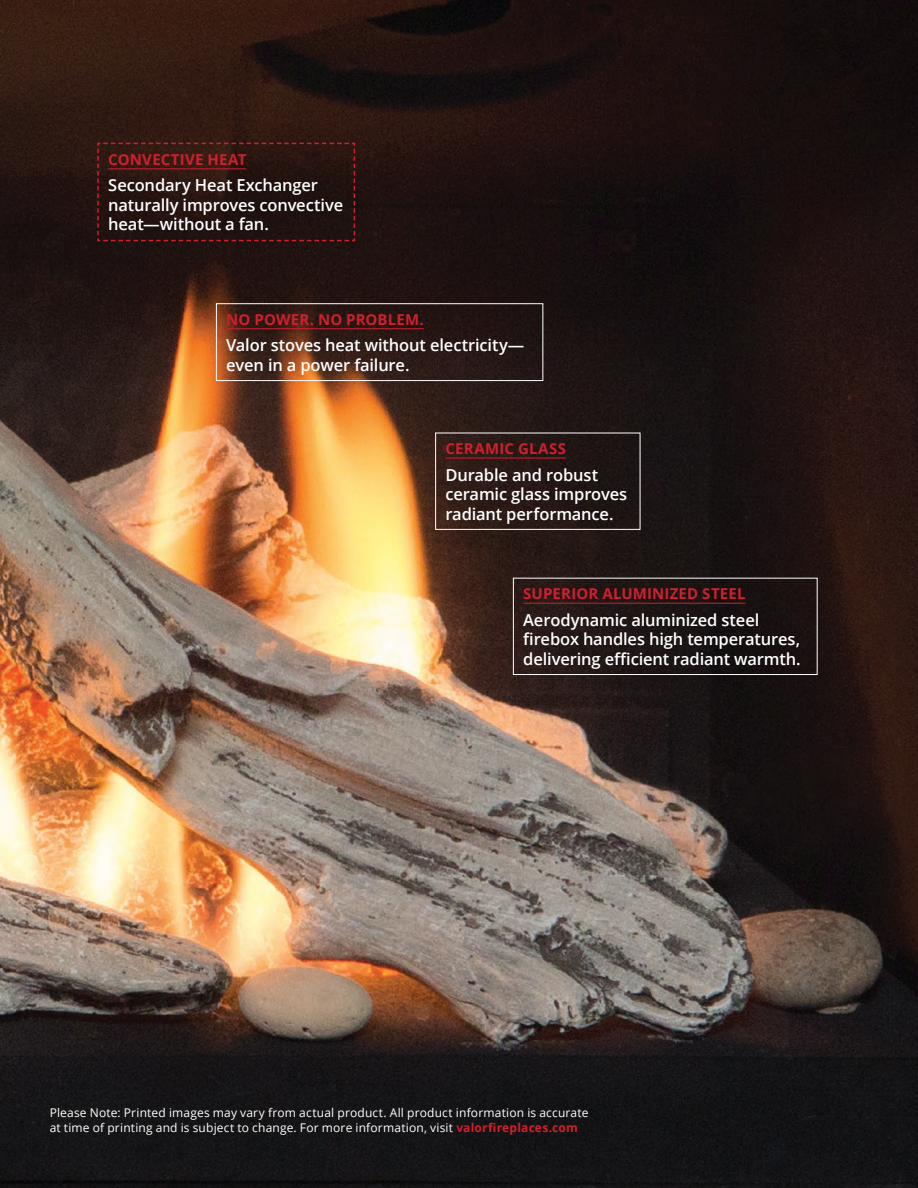
<style>
.page{position:relative;width:918px;height:1188px;background:#fff}
.page>*{position:absolute;margin:0;border:0;box-sizing:border-box;transform-origin:0 0}
.t1{font:600 16.5px/19.5px "Open Sans";letter-spacing:-.01em;color:#fff}
.t2{font:700 15px "Open Sans";letter-spacing:.01em;color:#cf202f}
.t3{font:12px/15px "Open Sans";letter-spacing:.015em;color:#fff}
.s1{font-weight:700;color:#cf202f}
</style>
<div class="page">
<img style="left:0;top:0;width:918px;height:1188px">
<hr style="left:445px;top:458px;width:121px;height:1px;background:#cf202f">
<div style="left:435px;top:433px;width:205px;height:97px;border:1px solid #fff"></div>
<hr style="left:523px;top:603px;width:223px;height:1px;background:#cf202f">
<div style="left:513px;top:578px;width:305px;height:97px;border:1px solid #fff"></div>
<svg style="left:97px;top:142px;width:259px;height:100px;background:#2a1411"></svg>
<hr style="left:226px;top:328px;width:198px;height:1px;background:#cf202f">
<div style="left:216px;top:303px;width:327px;height:78px;border:1px solid #fff"></div>
<p class="t2" style="left:108px;top:149px;width:140px">CONVECTIVE HEAT</p>
<p class="t1" style="left:108px;top:175px;width:236px">Secondary Heat Exchanger naturally improves convective heat—without a fan.</p>
<p class="t2" style="left:226px;top:309px;width:199px">NO POWER. NO PROBLEM.</p>
<p class="t1" style="left:226px;top:335px;width:300px">Valor stoves heat without electricity— even in a power failure.</p>
<p class="t2" style="left:445px;top:438px;width:122px">CERAMIC GLASS</p>
<p class="t1" style="left:445px;top:464px;width:183px">Durable and robust ceramic glass improves radiant performance.</p>
<p class="t2" style="left:523px;top:583px;width:224px">SUPERIOR ALUMINIZED STEEL</p>
<p class="t1" style="left:523px;top:610px;width:279px">Aerodynamic aluminized steel firebox handles high temperatures, delivering efficient radiant warmth.</p>
<p class="t3" style="left:50px;top:1105px;width:540px">Please Note: Printed images may vary from actual product. All product information is accurate at time of printing and is subject to change. For more information, visit <span class="s1">valorfireplaces.com</span></p>
</div>
